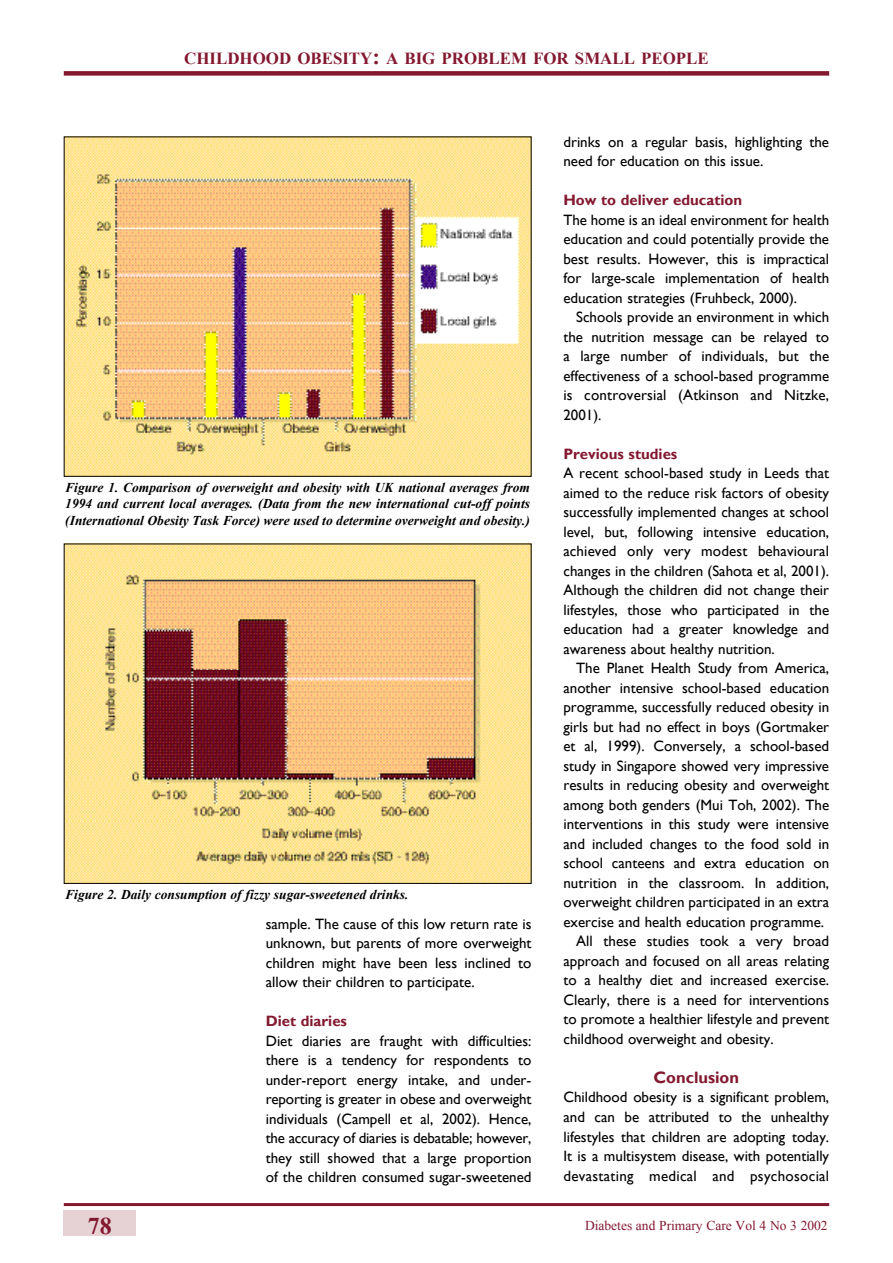
<style>
.page{position:relative;width:893px;height:1263px;background:#fff}
.page>*{position:absolute;margin:0;border:0;box-sizing:border-box;transform-origin:0 0}
.t1{font:700 24px "Times New Roman";color:#83182f}
.t2{font:700 16.8px "Times New Roman";color:#83182f}
.t3{font:700 16.5px "Gill Sans";color:#83182f}
.t4{font:15px/19.5px "Gill Sans";color:#000;text-align:justify}
.t5{font:700 15px "Gill Sans";color:#83182f}
.t6{font:italic 700 13.5px/16.5px "Times New Roman";color:#000;text-align:justify}
.t7{font:13.5px "Times New Roman";color:#83182f}
.s1{font-size:22.5px}
</style>
<div class="page">
<div style="left:64px;top:71px;width:765px;height:5px;background:#83182f"></div>
<div style="left:64px;top:1210px;width:72px;height:25px;background:#e6d1d5"></div>
<hr style="left:64px;top:1203px;width:765px;height:3px;background:#83182f">
<img style="left:66px;top:138px;width:463px;height:337px">
<img style="left:66px;top:546px;width:463px;height:336px">
<p class="t2" style="left:184px;top:47px;width:526px">CHILDHOOD OBESITY<span class="s1">:</span> A BIG PROBLEM FOR SMALL PEOPLE</p>
<p class="t6" style="left:65px;top:479px;width:466px">Figure 1. Comparison of overweight and obesity with UK national averages from 1994 and current local averages. (Data from the new international cut-off points (International Obesity Task Force) were used to determine overweight and obesity.)</p>
<p class="t6" style="left:65px;top:885px;width:345px">Figure 2. Daily consumption of fizzy sugar-sweetened drinks.</p>
<p class="t4" style="left:266px;top:914px;width:267px">sample. The cause of this low return rate is unknown, but parents of more overweight children might have been less inclined to allow their children to participate.</p>
<p class="t5" style="left:266px;top:1012px;width:83px">Diet diaries</p>
<p class="t4" style="left:266px;top:1031px;width:267px">Diet diaries are fraught with difficulties: there is a tendency for respondents to under-report energy intake, and under&shy;reporting is greater in obese and overweight individuals (Campell et al, 2002). Hence, the accuracy of diaries is debatable; however, they still showed that a large proportion of the children consumed sugar-sweetened</p>
<p class="t4" style="left:563px;top:132px;width:267px">drinks on a regular basis, highlighting the need for education on this issue.</p>
<p class="t5" style="left:563px;top:191px;width:180px">How to deliver education</p>
<p class="t4" style="left:563px;top:210px;width:267px">The home is an ideal environment for health education and could potentially provide the best results. However, this is impractical for large-scale implementation of health education strategies (Fruhbeck, 2000).</p>
<p class="t4" style="left:563px;top:307px;width:267px;text-indent:13px">Schools provide an environment in which the nutrition message can be relayed to a large number of individuals, but the effectiveness of a school-based programme is controversial (Atkinson and Nitzke, 2001).</p>
<p class="t5" style="left:563px;top:445px;width:115px">Previous studies</p>
<p class="t4" style="left:563px;top:463px;width:267px">A recent school-based study in Leeds that aimed to the reduce risk factors of obesity successfully implemented changes at school level, but, following intensive education, achieved only very modest behavioural changes in the children (Sahota et al, 2001).<br>Although the children did not change their lifestyles, those who participated in the education had a greater knowledge and awareness about healthy nutrition.</p>
<p class="t4" style="left:576px;top:658px;width:255px">The Planet Health Study from America,</p>
<p class="t4" style="left:563px;top:678px;width:267px">another intensive school-based education</p>
<p class="t4" style="left:563px;top:697px;width:267px">programme, successfully reduced obesity in</p>
<p class="t4" style="left:563px;top:717px;width:267px">girls but had no effect in boys (Gortmaker</p>
<p class="t4" style="left:563px;top:736px;width:267px">et al, 1999). Conversely, a school-based</p>
<p class="t4" style="left:563px;top:756px;width:267px">study in Singapore showed very impressive</p>
<p class="t4" style="left:563px;top:775px;width:267px">results in reducing obesity and overweight</p>
<p class="t4" style="left:563px;top:795px;width:267px">among both genders (Mui Toh, 2002). The</p>
<p class="t4" style="left:563px;top:814px;width:267px">interventions in this study were intensive</p>
<p class="t4" style="left:563px;top:834px;width:267px">and included changes to the food sold in</p>
<p class="t4" style="left:563px;top:853px;width:267px">school canteens and extra education on</p>
<p class="t4" style="left:563px;top:873px;width:267px">nutrition in the classroom. In addition,</p>
<p class="t4" style="left:563px;top:892px;width:267px">overweight children participated in an extra</p>
<p class="t4" style="left:563px;top:912px;width:262px">exercise and health education programme.</p>
<p class="t4" style="left:576px;top:931px;width:255px">All these studies took a very broad</p>
<p class="t4" style="left:563px;top:951px;width:267px">approach and focused on all areas relating</p>
<p class="t4" style="left:563px;top:970px;width:267px">to a healthy diet and increased exercise.</p>
<p class="t4" style="left:563px;top:990px;width:267px">Clearly, there is a need for interventions</p>
<p class="t4" style="left:563px;top:1009px;width:267px">to promote a healthier lifestyle and prevent</p>
<p class="t4" style="left:563px;top:1029px;width:212px">childhood overweight and obesity.</p>
<p class="t3" style="left:654px;top:1067px;width:87px">Conclusion</p>
<p class="t4" style="left:563px;top:1087px;width:267px">Childhood obesity is a significant problem, and can be attributed to the unhealthy lifestyles that children are adopting today.<br>It is a multisystem disease, with potentially devastating medical and psychosocial</p>
<h1 class="t1" style="left:88px;top:1209px;width:25px">78</h1>
<p class="t7" style="left:585px;top:1217px;width:244px">Diabetes and Primary Care Vol 4 No 3 2002</p>
</div>
